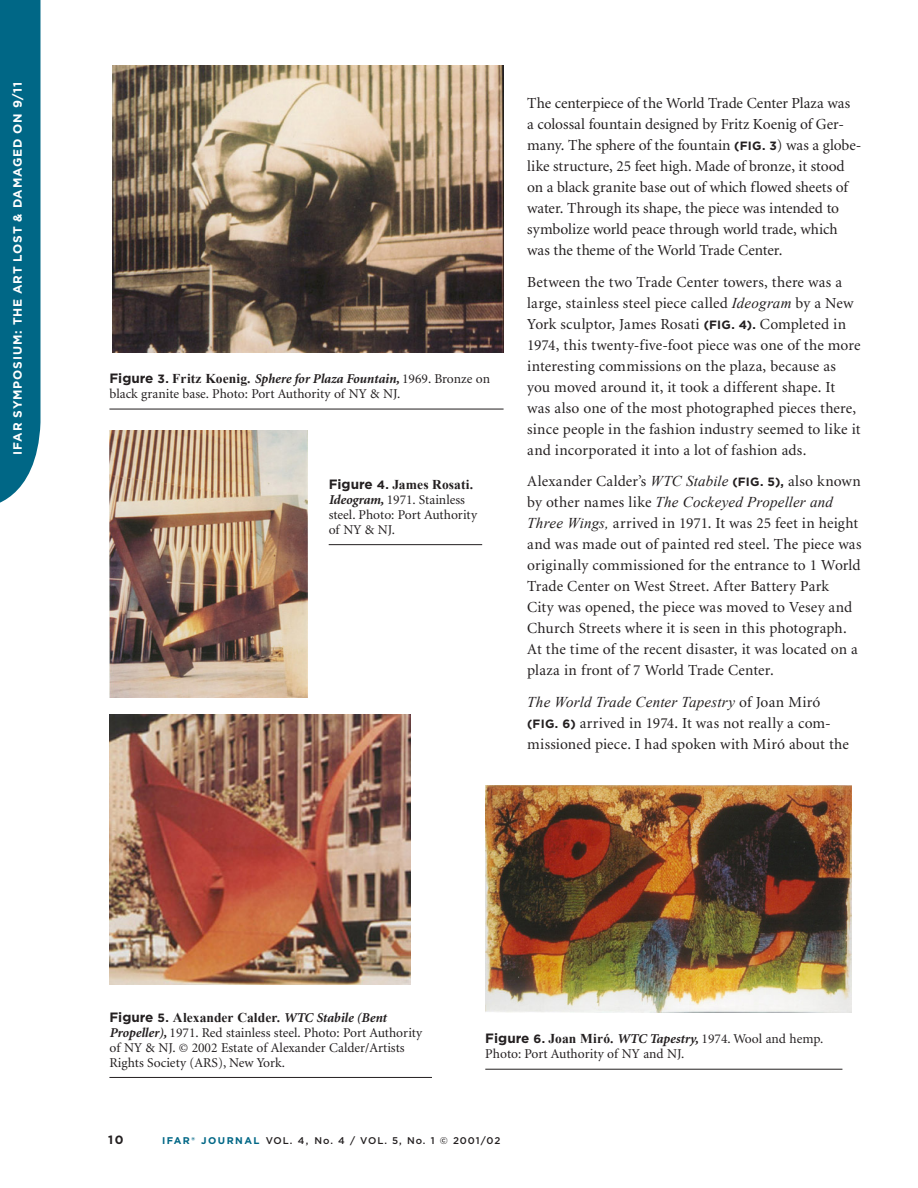
<style>
.page{position:relative;width:918px;height:1188px;background:#fff}
.page>*{position:absolute;margin:0;border:0;box-sizing:border-box;transform-origin:0 0}
.B1{font:15.3px/21px "Minion";letter-spacing:.005em;color:#231f20}
.B1-2{font:italic 15px "Times New Roman";letter-spacing:.01em;color:#231f20}
.t1{font:13.5px/15px "Minion";color:#231f20}
.t2{font:700 12px "Gotham";letter-spacing:.07em;color:#fff}
.t3{font:700 12px "Gotham";color:#231f20}
.t4{font:500 9.75px "Gotham";letter-spacing:.1em;color:#231f20}
.s1{font-family:"Gotham";font-weight:700}
.s2{font-family:"Gotham";font-weight:700;font-size:12px}
.s3{font-family:"Times New Roman";font-weight:700}
.s4{font-weight:700;font-style:italic}
.s5{font-family:"Times New Roman";font-style:italic;font-size:15px}
.s6{font-family:"Minion";font-style:normal;font-size:15.3px}
.s7{font-weight:700;color:#006786}
</style>
<div class="page">
<div style="left:0;top:0;width:41px;height:503px;background:#006786"></div>
<hr style="left:109px;top:409px;width:395px;height:1px;background:#231f20">
<hr style="left:485px;top:1069px;width:357px;height:1px;background:#231f20">
<img style="left:112px;top:65px;width:392px;height:287px">
<hr style="left:329px;top:544px;width:153px;height:1px;background:#231f20">
<img style="left:109px;top:430px;width:198px;height:268px">
<img style="left:485px;top:786px;width:366px;height:226px">
<hr style="left:109px;top:1077px;width:323px;height:1px;background:#231f20">
<img style="left:109px;top:715px;width:302px;height:270px">
<p class="t2" style="left:10px;top:455px;width:374px;rotate:-90deg">IFAR SYMPOSIUM: THE ART LOST &amp; DAMAGED ON 9/11</p>
<p class="t1" style="left:109px;top:372px;width:382px"><span class="s1">Figure</span> <span class="s2">3.</span> <span class="s3">Fritz Koenig.</span> <span class="s4">Sphere for Plaza Fountain,</span> 1969. Bronze on black granite base. Photo: Port Authority of NY &amp; NJ.</p>
<p class="t1" style="left:329px;top:477px;width:150px"><span class="s1">Figure</span> <span class="s2">4.</span> <span class="s3">James Rosati.<br></span><span class="s4">Ideogram,</span> 1971. Stainless steel. Photo: Port Authority of NY &amp; NJ.</p>
<p class="B1" style="left:527px;top:93px;width:336px">The centerpiece of the World Trade Center Plaza was<br>a colossal fountain designed by Fritz Koenig of Ger&shy;many. The sphere of the fountain <span class="s2">(FIG. 3</span>) was a globe&shy;like structure, 25 feet high. Made of bronze, it stood on a black granite base out of which flowed sheets of water. Through its shape, the piece was intended to symbolize world peace through world trade, which was the theme of the World Trade Center.</p>
<p class="B1" style="left:527px;top:272px;width:335px">Between the two Trade Center towers, there was a large, stainless steel piece called <span class="s5">Ideogram</span> by a New York sculptor, James Rosati <span class="s2">(FIG. 4).</span> Completed in 1974, this twenty-five-foot piece was one of the more interesting commissions on the plaza, because as you moved around it, it took a different shape. It was also one of the most photographed pieces there, since people in the fashion industry seemed to like it and incorporated it into a lot of fashion ads.</p>
<p class="B1" style="left:527px;top:471px;width:335px">Alexander Calder’s <span class="s5">WTC Stabile</span> <span class="s2">(FIG. 5),</span> also known</p>
<p class="B1-2" style="left:527px;top:492px;width:307px"><span class="s6">by other names like</span> The Cockeyed Propeller and</p>
<p class="B1" style="left:527px;top:513px;width:336px"><span class="s5">Three Wings,</span> arrived in 1971. It was 25 feet in height and was made out of painted red steel. The piece was originally commissioned for the entrance to 1 World Trade Center on West Street. After Battery Park<br>City was opened, the piece was moved to Vesey and Church Streets where it is seen in this photograph.<br>At the time of the recent disaster, it was located on a plaza in front of 7 World Trade Center.</p>
<p class="B1-2" style="left:527px;top:691px;width:295px">The World Trade Center Tapestry <span class="s6">of Joan Miró</span></p>
<p class="B1" style="left:527px;top:713px;width:323px"><span class="s2">(FIG. 6)</span> arrived in 1974. It was not really a com&shy;missioned piece. I had spoken with Miró about the</p>
<p class="t1" style="left:109px;top:1010px;width:314px"><span class="s1">Figure</span> <span class="s2">5.</span> <span class="s3">Alexander Calder.</span> <span class="s4">WTC Stabile (Bent Propeller),</span> 1971. Red stainless steel. Photo: Port Authority of NY &amp; NJ. © 2002 Estate of Alexander Calder/Artists Rights Society (ARS), New York.</p>
<p class="t1" style="left:485px;top:1032px;width:340px"><span class="s1">Figure</span> <span class="s2">6.</span> <span class="s3">Joan Miró.</span> <span class="s4">WTC Tapestry,</span> 1974. Wool and hemp.<br>Photo: Port Authority of NY and NJ.</p>
<p class="t3" style="left:108px;top:1131px;width:17px">10</p>
<p class="t4" style="left:162px;top:1134px;width:340px"><span class="s7">IFAR® JOURNAL</span> VOL. 4, No. 4 / VOL. 5, No. 1 © 2001/02</p>
</div>
